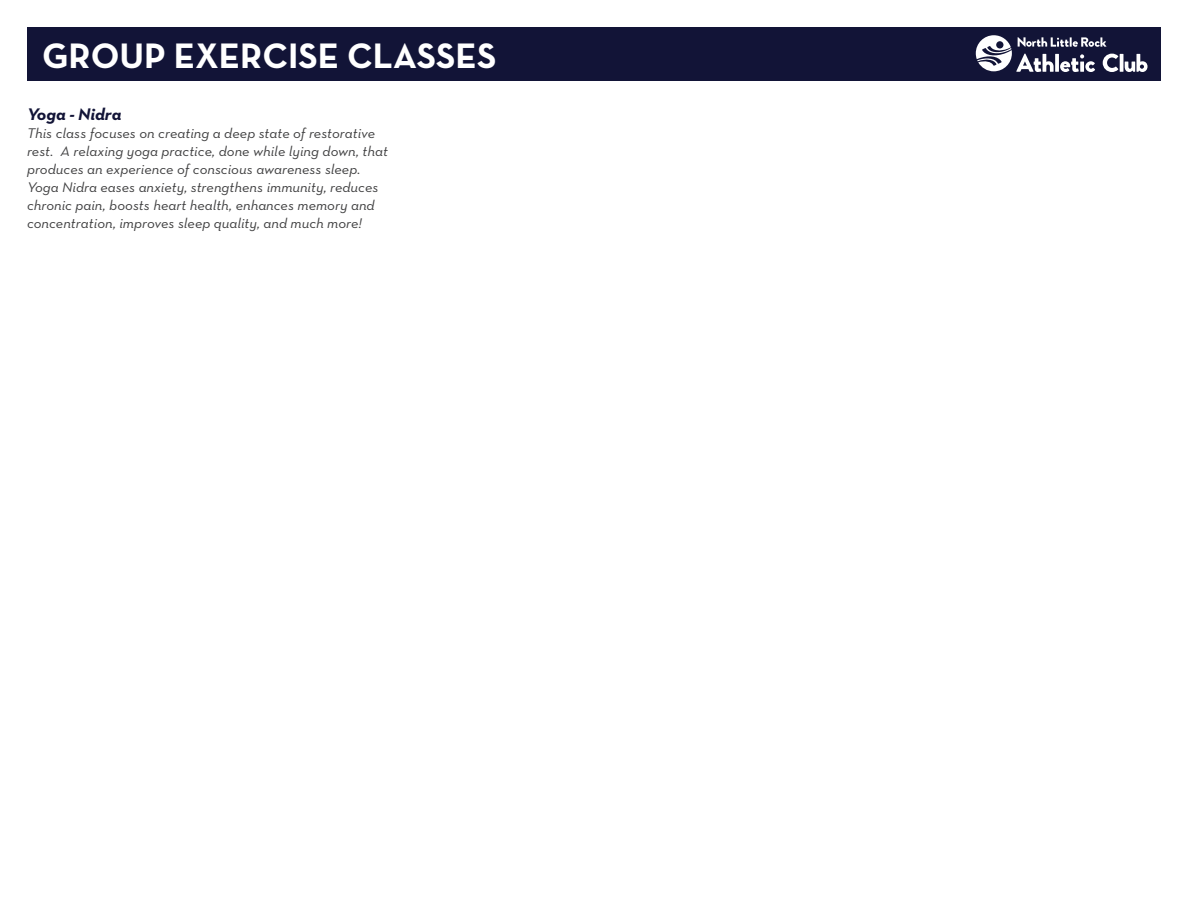
<style>
.page{position:relative;width:1188px;height:918px;background:#fff}
.page>*{position:absolute;margin:0;border:0;box-sizing:border-box;transform-origin:0 0}
.t1{font:700 36px "Neutra Text Exp";color:#fff}
.t2{font:italic 700 17.1px "Neutra Text Exp";color:#121437;scale:1.05 1}
.t3{font:italic 14.25px/18px "Neutra Text Exp";color:#3e3e3f;scale:1.05 1}
</style>
<div class="page">
<div style="left:27px;top:27px;width:1134px;height:54px;background:#121437"></div>
<hr style="left:1120px;top:54px;width:3px;height:18px;background:#fff">
<svg style="left:1125px;top:54px;width:23px;height:18px"></svg>
<svg style="left:976px;top:35px;width:142px;height:37px"></svg>
<p class="t1" style="left:42px;top:33px;width:456px">GROUP EXERCISE CLASSES</p>
<p class="t2" style="left:27px;top:103px;width:91px">Yoga - Nidra</p>
<p class="t3" style="left:27px;top:124px;width:345px">This class focuses on creating a deep state of restorative rest. A relaxing yoga practice, done while lying down, that produces an experience of conscious awareness sleep.<br>Yoga Nidra eases anxiety, strengthens immunity, reduces chronic pain, boosts heart health, enhances memory and concentration, improves sleep quality, and much more!</p>
</div>
